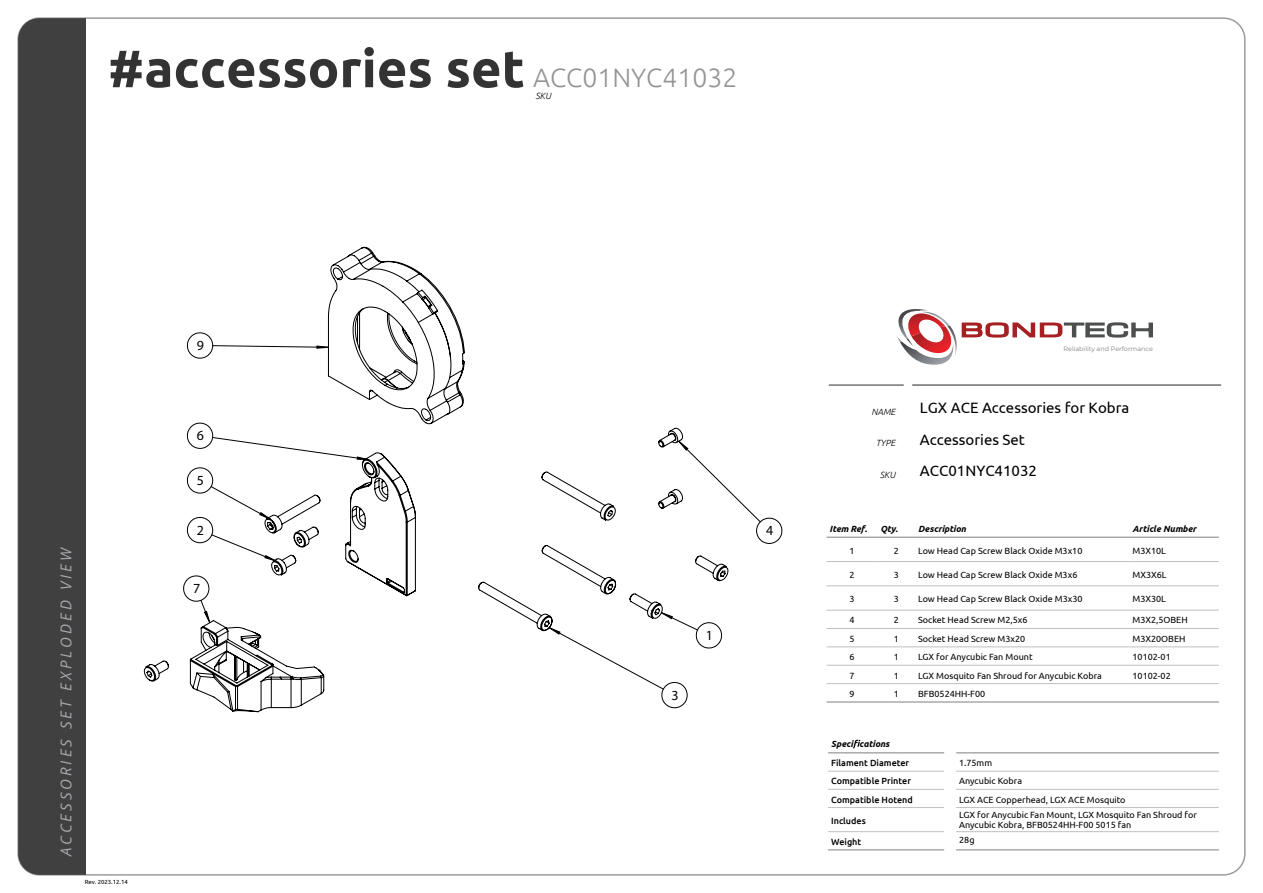
<style>
.page{position:relative;width:1263px;height:893px;background:#fff}
.page>*{position:absolute;margin:0;border:0;box-sizing:border-box;transform-origin:0 0}
.t1{font:700 52.5px "Ubuntu";color:#333}
.t2{font:300 26.55px "Ubuntu";color:#929497}
.t3{font:15px/31.5px "Ubuntu";color:#000}
.t4{font:italic 15px "Open Sans";letter-spacing:.2em;color:#a6a8ab}
.t5{font:13.95px "Myriad Pro";color:#000}
.t6{font:9px/10.5px "Ubuntu";color:#000}
.t7{font:500 9px "Ubuntu";color:#000}
.t8{font:italic 700 9px "Ubuntu";color:#000}
.t9{font:italic 300 9px "Ubuntu";color:#000}
.t10{font:6.3px "Montserrat";color:#808080}
.t11{font:6px "Ubuntu";color:#000}
</style>
<div class="page">
<div style="left:18px;top:18px;width:67px;height:857px;background:#404041"></div>
<svg style="left:143px;top:246px;width:534px;height:467px"></svg>
<svg style="left:183px;top:332px;width:599px;height:376px"></svg>
<svg style="left:200px;top:345px;width:561px;height:345px"></svg>
<svg style="left:204px;top:346px;width:484px;height:288px"></svg>
<hr style="left:912px;top:384px;width:309px;height:2px;background:#6d6e70">
<hr style="left:829px;top:384px;width:75px;height:2px;background:#6d6e70">
<svg style="left:897px;top:309px;width:256px;height:56px"></svg>
<hr style="left:826px;top:537px;width:393px;height:1px;background:#808080">
<hr style="left:826px;top:561px;width:51px;height:1px;background:#bfbfbf">
<hr style="left:877px;top:561px;width:38px;height:1px;background:#bfbfbf">
<hr style="left:915px;top:561px;width:214px;height:1px;background:#bfbfbf">
<hr style="left:1129px;top:561px;width:90px;height:1px;background:#bfbfbf">
<hr style="left:826px;top:586px;width:51px;height:1px;background:#bfbfbf">
<hr style="left:877px;top:586px;width:38px;height:1px;background:#bfbfbf">
<hr style="left:915px;top:586px;width:214px;height:1px;background:#bfbfbf">
<hr style="left:1129px;top:586px;width:90px;height:1px;background:#bfbfbf">
<hr style="left:826px;top:610px;width:51px;height:1px;background:#bfbfbf">
<hr style="left:877px;top:610px;width:38px;height:1px;background:#bfbfbf">
<hr style="left:915px;top:610px;width:214px;height:1px;background:#bfbfbf">
<hr style="left:1129px;top:610px;width:90px;height:1px;background:#bfbfbf">
<hr style="left:826px;top:628px;width:51px;height:1px;background:#bfbfbf">
<hr style="left:877px;top:628px;width:38px;height:1px;background:#bfbfbf">
<hr style="left:915px;top:628px;width:214px;height:1px;background:#bfbfbf">
<hr style="left:1129px;top:628px;width:90px;height:1px;background:#bfbfbf">
<hr style="left:826px;top:647px;width:51px;height:1px;background:#bfbfbf">
<hr style="left:877px;top:647px;width:38px;height:1px;background:#bfbfbf">
<hr style="left:915px;top:647px;width:214px;height:1px;background:#bfbfbf">
<hr style="left:1129px;top:647px;width:90px;height:1px;background:#bfbfbf">
<hr style="left:826px;top:665px;width:51px;height:1px;background:#bfbfbf">
<hr style="left:877px;top:665px;width:38px;height:1px;background:#bfbfbf">
<hr style="left:915px;top:665px;width:214px;height:1px;background:#bfbfbf">
<hr style="left:1129px;top:665px;width:90px;height:1px;background:#bfbfbf">
<hr style="left:826px;top:683px;width:51px;height:1px;background:#bfbfbf">
<hr style="left:877px;top:683px;width:38px;height:1px;background:#bfbfbf">
<hr style="left:915px;top:683px;width:214px;height:1px;background:#bfbfbf">
<hr style="left:1129px;top:683px;width:90px;height:1px;background:#bfbfbf">
<hr style="left:826px;top:702px;width:393px;height:1px;background:#808080">
<svg style="left:853px;top:740px;width:7px;height:8px"></svg>
<hr style="left:828px;top:752px;width:116px;height:1px;background:#808080">
<hr style="left:956px;top:752px;width:263px;height:1px;background:#808080">
<hr style="left:828px;top:771px;width:116px;height:1px;background:#bfbfbf">
<hr style="left:956px;top:771px;width:263px;height:1px;background:#bfbfbf">
<hr style="left:828px;top:789px;width:116px;height:1px;background:#bfbfbf">
<hr style="left:956px;top:789px;width:263px;height:1px;background:#bfbfbf">
<hr style="left:828px;top:807px;width:116px;height:1px;background:#bfbfbf">
<hr style="left:956px;top:807px;width:263px;height:1px;background:#bfbfbf">
<hr style="left:828px;top:831px;width:116px;height:1px;background:#bfbfbf">
<hr style="left:956px;top:831px;width:263px;height:1px;background:#bfbfbf">
<hr style="left:828px;top:849px;width:116px;height:1px;background:#808080">
<hr style="left:956px;top:849px;width:263px;height:1px;background:#808080">
<h1 class="t1" style="left:108px;top:37px;width:419px">#accessories set</h1>
<h2 class="t2" style="left:533px;top:62px;width:206px">ACC01NYC41032</h2>
<p class="t9" style="left:535px;top:91px;width:17px">SKU</p>
<h3 class="t4" style="left:56px;top:856px;width:311px;rotate:-90deg">ACCESSORIES SET EXPLODED VIEW</h3>
<p class="t11" style="left:85px;top:878px;width:45px">Rev. 2023.12.14</p>
<h3 class="t5" style="left:197px;top:337px;width:9px">9</h3>
<h3 class="t5" style="left:197px;top:427px;width:9px">6</h3>
<h3 class="t5" style="left:197px;top:472px;width:9px">5</h3>
<h3 class="t5" style="left:197px;top:521px;width:9px">2</h3>
<h3 class="t5" style="left:193px;top:580px;width:9px">7</h3>
<h3 class="t5" style="left:671px;top:686px;width:9px">3</h3>
<h3 class="t5" style="left:706px;top:627px;width:9px">1</h3>
<h3 class="t5" style="left:766px;top:522px;width:9px">4</h3>
<p class="t9" style="left:871px;top:406px;width:25px">NAME</p>
<p class="t9" style="left:876px;top:437px;width:21px">TYPE</p>
<p class="t9" style="left:880px;top:469px;width:17px">SKU</p>
<p class="t10" style="left:1063px;top:344px;width:91px">Reliability and Performance</p>
<h3 class="t3" style="left:920px;top:392px;width:211px">LGX ACE Accessories for Kobra<br>Accessories Set<br>ACC01NYC41032</h3>
<p class="t8" style="left:829px;top:523px;width:39px">Item Ref.</p>
<p class="t8" style="left:880px;top:523px;width:19px">Qty.</p>
<p class="t8" style="left:918px;top:523px;width:49px">Description</p>
<p class="t8" style="left:1132px;top:523px;width:65px">Article Number</p>
<p class="t6" style="left:849px;top:545px;width:7px">1</p>
<p class="t6" style="left:894px;top:545px;width:7px">2</p>
<p class="t6" style="left:918px;top:545px;width:166px">Low Head Cap Screw Black Oxide M3x10</p>
<p class="t6" style="left:1132px;top:545px;width:35px">M3X10L</p>
<p class="t6" style="left:849px;top:569px;width:7px">2</p>
<p class="t6" style="left:894px;top:569px;width:7px">3</p>
<p class="t6" style="left:918px;top:569px;width:161px">Low Head Cap Screw Black Oxide M3x6</p>
<p class="t6" style="left:1132px;top:569px;width:36px">MX3X6L</p>
<p class="t6" style="left:849px;top:593px;width:7px">3</p>
<p class="t6" style="left:894px;top:593px;width:7px">3</p>
<p class="t6" style="left:918px;top:593px;width:166px">Low Head Cap Screw Black Oxide M3x30</p>
<p class="t6" style="left:1132px;top:593px;width:35px">M3X30L</p>
<p class="t6" style="left:849px;top:615px;width:7px">4</p>
<p class="t6" style="left:894px;top:615px;width:7px">2</p>
<p class="t6" style="left:918px;top:615px;width:111px">Socket Head Screw M2,5x6</p>
<p class="t6" style="left:1132px;top:615px;width:57px">M3X2,5OBEH</p>
<p class="t6" style="left:849px;top:633px;width:7px">5</p>
<p class="t6" style="left:894px;top:633px;width:7px">1</p>
<p class="t6" style="left:918px;top:633px;width:109px">Socket Head Screw M3x20</p>
<p class="t6" style="left:1132px;top:633px;width:55px">M3X20OBEH</p>
<p class="t6" style="left:849px;top:651px;width:7px">6</p>
<p class="t6" style="left:894px;top:651px;width:7px">1</p>
<p class="t6" style="left:918px;top:651px;width:116px">LGX for Anycubic Fan Mount</p>
<p class="t6" style="left:1132px;top:651px;width:40px">10102-01</p>
<p class="t6" style="left:849px;top:670px;width:7px">7</p>
<p class="t6" style="left:894px;top:670px;width:7px">1</p>
<p class="t6" style="left:918px;top:670px;width:185px">LGX Mosquito Fan Shroud for Anycubic Kobra</p>
<p class="t6" style="left:1132px;top:670px;width:40px">10102-02</p>
<p class="t6" style="left:849px;top:688px;width:7px">9</p>
<p class="t6" style="left:894px;top:688px;width:7px">1</p>
<p class="t6" style="left:918px;top:688px;width:69px">BFB0524HH-F00</p>
<p class="t8" style="left:831px;top:738px;width:60px">Speci cations</p>
<p class="t7" style="left:831px;top:757px;width:80px">Filament Diameter</p>
<p class="t6" style="left:959px;top:758px;width:34px">1.75mm</p>
<p class="t7" style="left:831px;top:775px;width:81px">Compatible Printer</p>
<p class="t6" style="left:959px;top:776px;width:64px">Anycubic Kobra</p>
<p class="t7" style="left:831px;top:794px;width:83px">Compatible Hotend</p>
<p class="t6" style="left:959px;top:794px;width:168px">LGX ACE Copperhead, LGX ACE Mosquito</p>
<p class="t7" style="left:831px;top:815px;width:36px">Includes</p>
<p class="t6" style="left:959px;top:809px;width:239px">LGX for Anycubic Fan Mount, LGX Mosquito Fan Shroud for<br>Anycubic Kobra, BFB0524HH-F00 5015 fan</p>
<p class="t7" style="left:831px;top:836px;width:32px">Weight</p>
<p class="t6" style="left:959px;top:835px;width:17px">28g</p>
</div>
